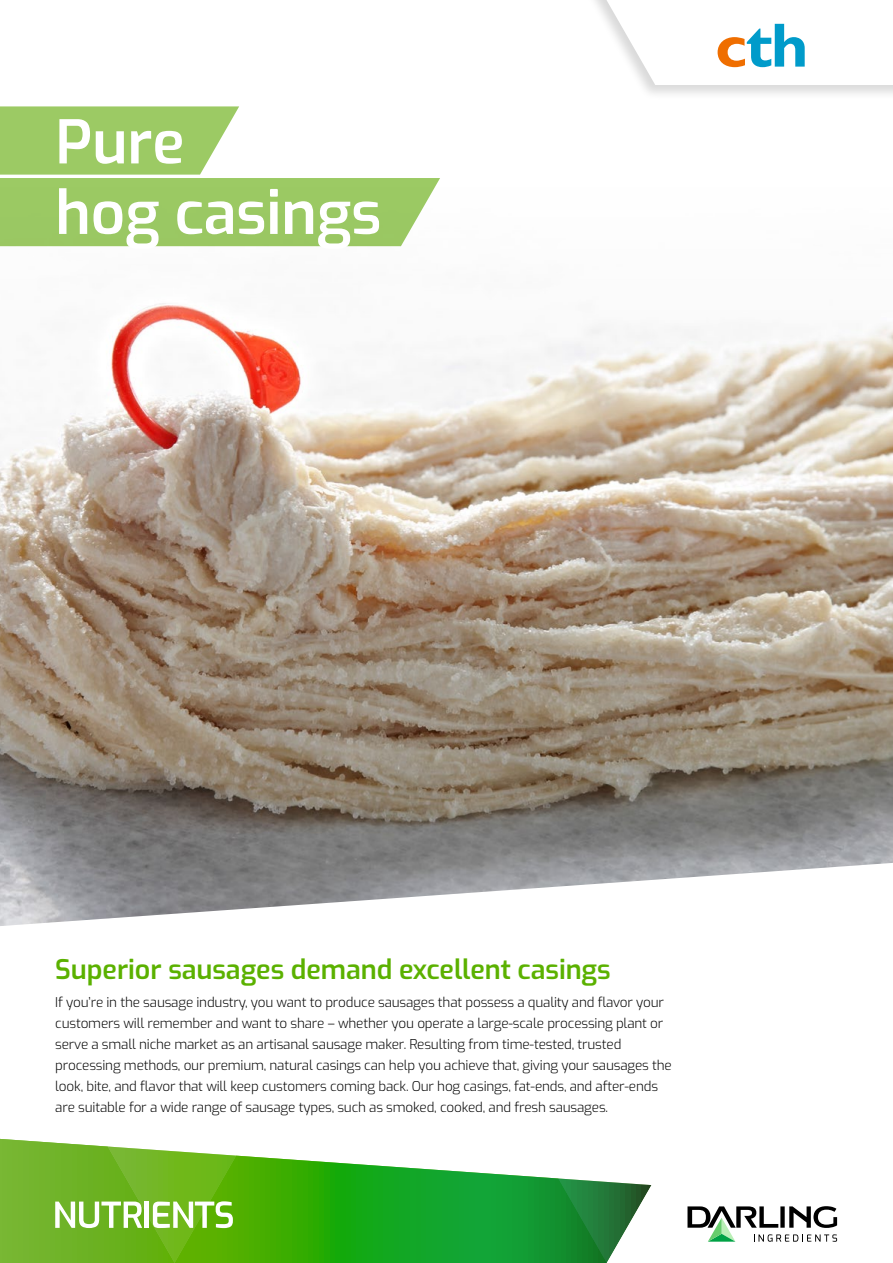
<style>
.page{position:relative;width:893px;height:1263px;background:#fff}
.page>*{position:absolute;margin:0;border:0;box-sizing:border-box;transform-origin:0 0}
.t1{font:600 60px/70.5px "Exo";letter-spacing:-.005em;color:#fff}
.t2{font:600 27px "Exo";letter-spacing:-.005em;color:#5bb100}
.t3{font:300 13.5px/21px "Exo";letter-spacing:-.015em;color:#000}
</style>
<div class="page">
<img style="left:0;top:339px;width:893px;height:524px">
<svg style="left:0;top:1138px;width:558px;height:125px"></svg>
<svg style="left:558px;top:1178px;width:280px;height:85px"></svg>
<svg style="left:0;top:1139px;width:236px;height:124px;background:#81be3e"></svg>
<svg style="left:0;top:863px;width:889px;height:63px"></svg>
<div style="left:581px;top:0;width:312px;height:100px;background:#000;opacity:.15"></div>
<svg style="left:606px;top:0;width:287px;height:85px"></svg>
<svg style="left:0;top:106px;width:440px;height:140px"></svg>
<h1 class="t1" style="left:55px;top:103px;width:328px">Pure<br>hog casings</h1>
<h2 class="t2" style="left:55px;top:948px;width:557px">Superior sausages demand excellent casings</h2>
<p class="t3" style="left:55px;top:991px;width:618px">If you’re in the sausage industry, you want to produce sausages that possess a quality and flavor your customers will remember and want to share – whether you operate a large-scale processing plant or serve a small niche market as an artisanal sausage maker. Resulting from time-tested, trusted processing methods, our premium, natural casings can help you achieve that, giving your sausages the look, bite, and flavor that will keep customers coming back. Our hog casings, fat-ends, and after-ends are suitable for a wide range of sausage types, such as smoked, cooked, and fresh sausages.</p>
</div>
